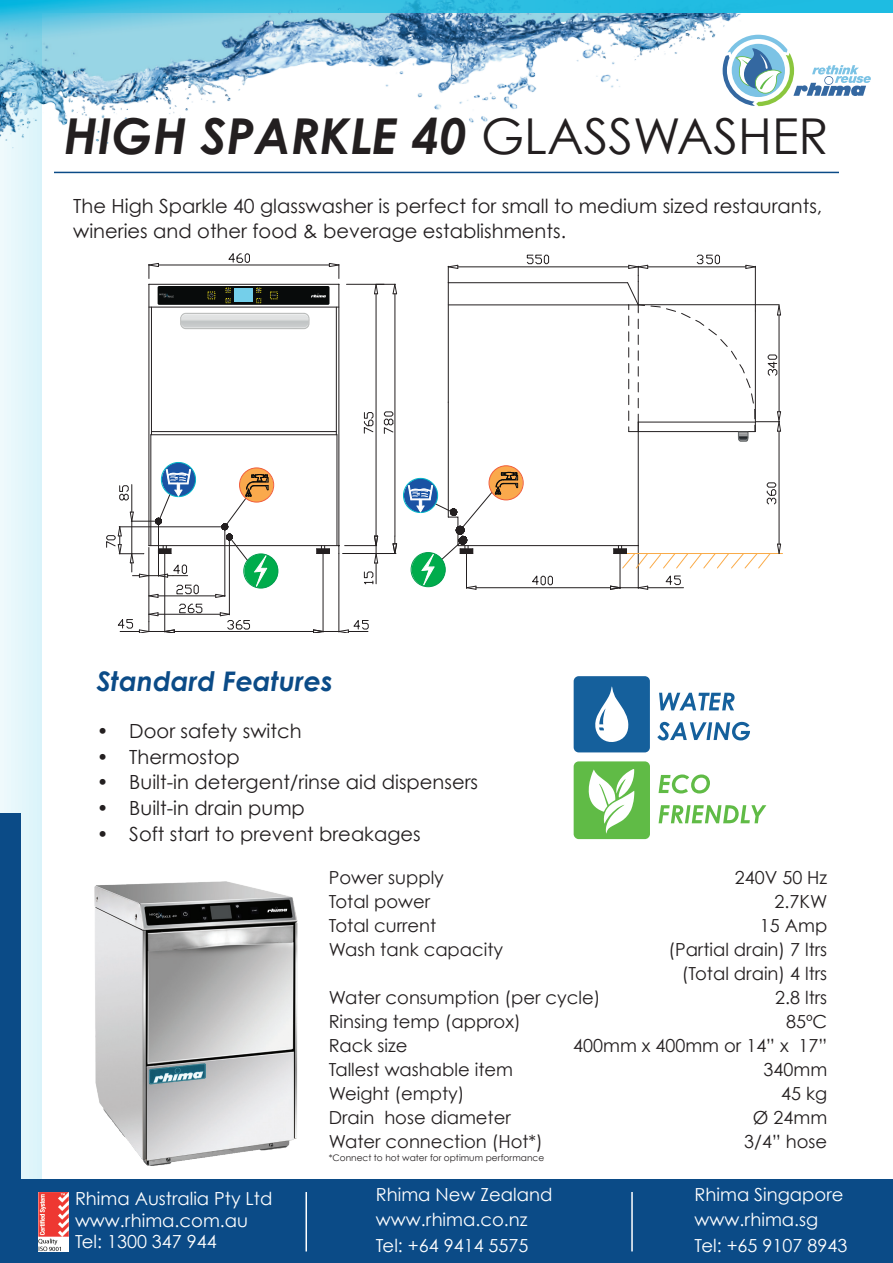
<style>
.page{position:relative;width:893px;height:1263px;background:#fff}
.page>*{position:absolute;margin:0;border:0;box-sizing:border-box;transform-origin:0 0}
.t1{font:italic 700 49.5px "Century Gothic";color:#231f20}
.t2{font:italic 700 27px "Century Gothic";color:#0b4b87}
.t3{font:19.5px/25.5px "Century Gothic";color:#231f20}
.t4{font:18px/24px "Century Gothic";color:#231f20;text-align:right}
.t5{font:18px/25.5px "Century Gothic";color:#fff}
.t6{font:9px "Century Gothic";color:#231f20}
.s1{font-weight:400;font-style:normal}
.s2{font-family:"Century Gothic Pro"}
</style>
<div class="page">
<hr style="left:225px;top:527px;width:1px;height:69px;background:#231f20">
<hr style="left:158px;top:596px;width:58px;height:1px;background:#231f20">
<svg style="left:215px;top:594px;width:11px;height:4px"></svg>
<hr style="left:119px;top:526px;width:106px;height:1px;background:#231f20">
<hr style="left:229px;top:537px;width:1px;height:78px;background:#231f20">
<hr style="left:149px;top:547px;width:1px;height:84px;background:#231f20">
<hr style="left:158px;top:614px;width:62px;height:1px;background:#231f20">
<hr style="left:323px;top:554px;width:1px;height:78px;background:#231f20">
<hr style="left:164px;top:554px;width:1px;height:78px;background:#231f20">
<hr style="left:174px;top:631px;width:140px;height:1px;background:#231f20">
<hr style="left:339px;top:546px;width:1px;height:86px;background:#231f20">
<hr style="left:338px;top:284px;width:1px;height:262px;background:#231f20">
<hr style="left:346px;top:284px;width:38px;height:1px;background:#231f20">
<hr style="left:345px;top:545px;width:32px;height:1px;background:#231f20">
<hr style="left:376px;top:294px;width:1px;height:242px;background:#231f20">
<hr style="left:458px;top:545px;width:180px;height:1px;background:#231f20">
<hr style="left:476px;top:587px;width:134px;height:1px;background:#231f20">
<hr style="left:458px;top:267px;width:171px;height:1px;background:#231f20">
<svg style="left:448px;top:265px;width:11px;height:17px"></svg>
<hr style="left:448px;top:282px;width:180px;height:1px;background:#231f20">
<hr style="left:448px;top:305px;width:181px;height:1px;background:#231f20">
<hr style="left:148px;top:284px;width:1px;height:262px;background:#231f20">
<hr style="left:151px;top:307px;width:1px;height:128px;background:#231f20">
<hr style="left:336px;top:307px;width:1px;height:128px;background:#231f20">
<hr style="left:448px;top:283px;width:1px;height:234px;background:#231f20">
<hr style="left:343px;top:553px;width:47px;height:1px;background:#231f20">
<hr style="left:336px;top:435px;width:1px;height:111px;background:#231f20">
<hr style="left:150px;top:435px;width:1px;height:111px;background:#231f20">
<hr style="left:149px;top:545px;width:190px;height:1px;background:#231f20">
<svg style="left:316px;top:546px;width:14px;height:8px"></svg>
<hr style="left:151px;top:431px;width:185px;height:1px;background:#231f20">
<hr style="left:151px;top:434px;width:186px;height:1px;background:#231f20">
<hr style="left:158px;top:265px;width:171px;height:1px;background:#231f20">
<svg style="left:329px;top:263px;width:11px;height:15px"></svg>
<svg style="left:148px;top:263px;width:11px;height:15px"></svg>
<hr style="left:149px;top:284px;width:190px;height:1px;background:#231f20">
<hr style="left:149px;top:307px;width:190px;height:1px;background:#231f20">
<hr style="left:638px;top:266px;width:1px;height:38px;background:#231f20">
<hr style="left:755px;top:266px;width:1px;height:155px;background:#231f20">
<hr style="left:648px;top:267px;width:98px;height:1px;background:#231f20">
<svg style="left:628px;top:265px;width:20px;height:4px"></svg>
<svg style="left:745px;top:265px;width:11px;height:4px"></svg>
<hr style="left:638px;top:422px;width:1px;height:124px;background:#231f20">
<hr style="left:620px;top:553px;width:162px;height:1px;background:#faab49">
<svg style="left:610px;top:545px;width:161px;height:45px"></svg>
<hr style="left:395px;top:294px;width:1px;height:242px;background:#231f20">
<svg style="left:374px;top:284px;width:23px;height:11px"></svg>
<svg style="left:526px;top:254px;width:23px;height:11px"></svg>
<svg style="left:532px;top:575px;width:21px;height:11px"></svg>
<hr style="left:317px;top:549px;width:13px;height:4px;background:#231f20">
<hr style="left:614px;top:549px;width:12px;height:4px;background:#231f20">
<svg style="left:220px;top:612px;width:30px;height:18px"></svg>
<svg style="left:313px;top:618px;width:56px;height:14px"></svg>
<svg style="left:362px;top:536px;width:35px;height:49px"></svg>
<svg style="left:228px;top:253px;width:22px;height:10px"></svg>
<svg style="left:117px;top:584px;width:86px;height:48px"></svg>
<hr style="left:779px;top:431px;width:1px;height:113px;background:#231f20">
<svg style="left:777px;top:544px;width:4px;height:10px"></svg>
<svg style="left:766px;top:482px;width:11px;height:23px"></svg>
<svg style="left:696px;top:254px;width:24px;height:11px"></svg>
<svg style="left:363px;top:412px;width:11px;height:22px"></svg>
<svg style="left:383px;top:411px;width:11px;height:23px"></svg>
<svg style="left:626px;top:275px;width:155px;height:167px"></svg>
<div style="left:158px;top:286px;width:171px;height:19px;background:#080b0b"></div>
<div style="left:234px;top:289px;width:18px;height:13px;background:#74cfea"></div>
<svg style="left:311px;top:293px;width:15px;height:5px"></svg>
<svg style="left:226px;top:288px;width:4px;height:4px"></svg>
<svg style="left:226px;top:298px;width:4px;height:5px"></svg>
<svg style="left:257px;top:288px;width:4px;height:4px"></svg>
<svg style="left:257px;top:298px;width:4px;height:5px"></svg>
<div style="left:270px;top:292px;width:7px;height:7px;border:1px dashed #f4e621"></div>
<div style="left:208px;top:292px;width:7px;height:7px;border:1px dashed #f4e621"></div>
<svg style="left:160px;top:293px;width:14px;height:5px"></svg>
<svg style="left:181px;top:313px;width:128px;height:16px;background:#d1d3d3"></svg>
<svg style="left:489px;top:466px;width:34px;height:34px"></svg>
<div style="left:489px;top:465px;width:34px;height:35px;border:1px solid #f15d3a;border-radius:50%"></div>
<div style="left:240px;top:468px;width:33px;height:34px;background:#faa94c;border-radius:50%"></div>
<div style="left:239px;top:468px;width:35px;height:34px;border:1px solid #f15d3a;border-radius:50%"></div>
<div style="left:404px;top:478px;width:34px;height:34px;background:#1a53a4;border-radius:50%"></div>
<div style="left:403px;top:478px;width:35px;height:35px;border:1px solid #00b7c7;border-radius:50%"></div>
<svg style="left:162px;top:462px;width:34px;height:35px"></svg>
<div style="left:161px;top:462px;width:35px;height:35px;border:1px solid #00b7c7;border-radius:50%"></div>
<svg style="left:106px;top:469px;width:85px;height:109px"></svg>
<svg style="left:408px;top:472px;width:110px;height:118px"></svg>
<div style="left:244px;top:554px;width:34px;height:34px;background:#00ac4c;border-radius:50%"></div>
<div style="left:243px;top:554px;width:35px;height:34px;border:1px solid #009c4d;border-radius:50%"></div>
<svg style="left:221px;top:474px;width:48px;height:113px"></svg>
<img style="left:94px;top:881px;width:204px;height:285px">
<img style="left:42px;top:12px;width:823px;height:162px">
<svg style="left:42px;top:0;width:851px;height:12px;background:#2dbde1"></svg>
<svg style="left:0;top:0;width:42px;height:1179px;background:#d5f0f7"></svg>
<div style="left:0;top:1179px;width:893px;height:84px;background:#0b4b87"></div>
<div style="left:0;top:813px;width:21px;height:450px;background:#0b4b87"></div>
<svg style="left:723px;top:35px;width:148px;height:71px"></svg>
<img style="left:39px;top:1192px;width:30px;height:59px">
<hr style="left:305px;top:1192px;width:2px;height:59px;background:#fff">
<hr style="left:631px;top:1192px;width:2px;height:59px;background:#fff">
<hr style="left:54px;top:172px;width:785px;height:1px;background:#0b4b87">
<svg style="left:659px;top:693px;width:76px;height:17px"></svg>
<svg style="left:657px;top:722px;width:93px;height:18px"></svg>
<svg style="left:574px;top:676px;width:76px;height:76px"></svg>
<svg style="left:574px;top:761px;width:76px;height:78px"></svg>
<svg style="left:659px;top:774px;width:51px;height:19px"></svg>
<svg style="left:659px;top:805px;width:107px;height:18px"></svg>
<h1 class="t1" style="left:64px;top:104px;width:766px">HIGH SPARKLE 40 <span class="s1">GLASSWASHER</span></h1>
<p class="t3" style="left:73px;top:193px;width:751px">The High Sparkle 40 glasswasher is perfect for small to medium sized restaurants, wineries and other food &amp; beverage establishments.</p>
<h2 class="t2" style="left:97px;top:664px;width:237px">Standard Features</h2>
<p class="t3" style="left:97px;top:718px;width:206px">• Door safety switch</p>
<p class="t3" style="left:97px;top:744px;width:144px">• Thermostop</p>
<p class="t3" style="left:97px;top:769px;width:383px">• Built-in detergent/rinse aid dispensers</p>
<p class="t3" style="left:97px;top:795px;width:210px">• Built-in drain pump</p>
<p class="t3" style="left:97px;top:820px;width:325px"><span class="s2">•</span> Soft start to prevent breakages</p>
<p class="t4" style="left:329px;top:865px;width:117px">Power supply</p>
<p class="t4" style="left:735px;top:865px;width:94px">240V 50 Hz</p>
<p class="t4" style="left:329px;top:889px;width:103px">Total power</p>
<p class="t4" style="left:774px;top:889px;width:54px">2.7KW</p>
<p class="t4" style="left:329px;top:913px;width:109px">Total current</p>
<p class="t4" style="left:760px;top:913px;width:69px">15 Amp</p>
<p class="t4" style="left:329px;top:937px;width:176px">Wash tank capacity</p>
<p class="t4" style="left:668px;top:937px;width:160px">(Partial drain) 7 ltrs (Total drain) 4 ltrs</p>
<p class="t4" style="left:329px;top:985px;width:273px">Water consumption (per cycle)</p>
<p class="t4" style="left:775px;top:985px;width:54px">2.8 ltrs</p>
<p class="t4" style="left:329px;top:1009px;width:194px">Rinsing temp (approx)</p>
<p class="t4" style="left:786px;top:1009px;width:43px">85ºC</p>
<p class="t4" style="left:329px;top:1033px;width:80px">Rack size</p>
<p class="t4" style="left:573px;top:1033px;width:256px">400mm x 400mm or 14” x 17”</p>
<p class="t4" style="left:329px;top:1057px;width:186px">Tallest washable item</p>
<p class="t4" style="left:764px;top:1057px;width:65px">340mm</p>
<p class="t4" style="left:329px;top:1081px;width:137px">Weight (empty)</p>
<p class="t4" style="left:781px;top:1081px;width:48px">45 kg</p>
<p class="t4" style="left:329px;top:1105px;width:184px">Drain hose diameter</p>
<p class="t4" style="left:753px;top:1105px;width:76px">Ø 24mm</p>
<p class="t4" style="left:329px;top:1129px;width:216px">Water connection (Hot*)</p>
<p class="t4" style="left:744px;top:1129px;width:84px">3/4” hose</p>
<p class="t6" style="left:329px;top:1152px;width:217px">*Connect to hot water for optimum performance</p>
<p class="t5" style="left:75px;top:1188px;width:199px;line-height:21.6px">Rhima Australia Pty Ltd www.rhima.com.au<br>Tel: 1300 347 944</p>
<p class="t5" style="left:376px;top:1181px;width:178px">Rhima New Zealand www.rhima.co.nz<br>Tel: +64 9414 5575</p>
<p class="t5" style="left:695px;top:1181px;width:154px">Rhima Singapore www.rhima.sg<br>Tel: +65 9107 8943</p>
</div>
